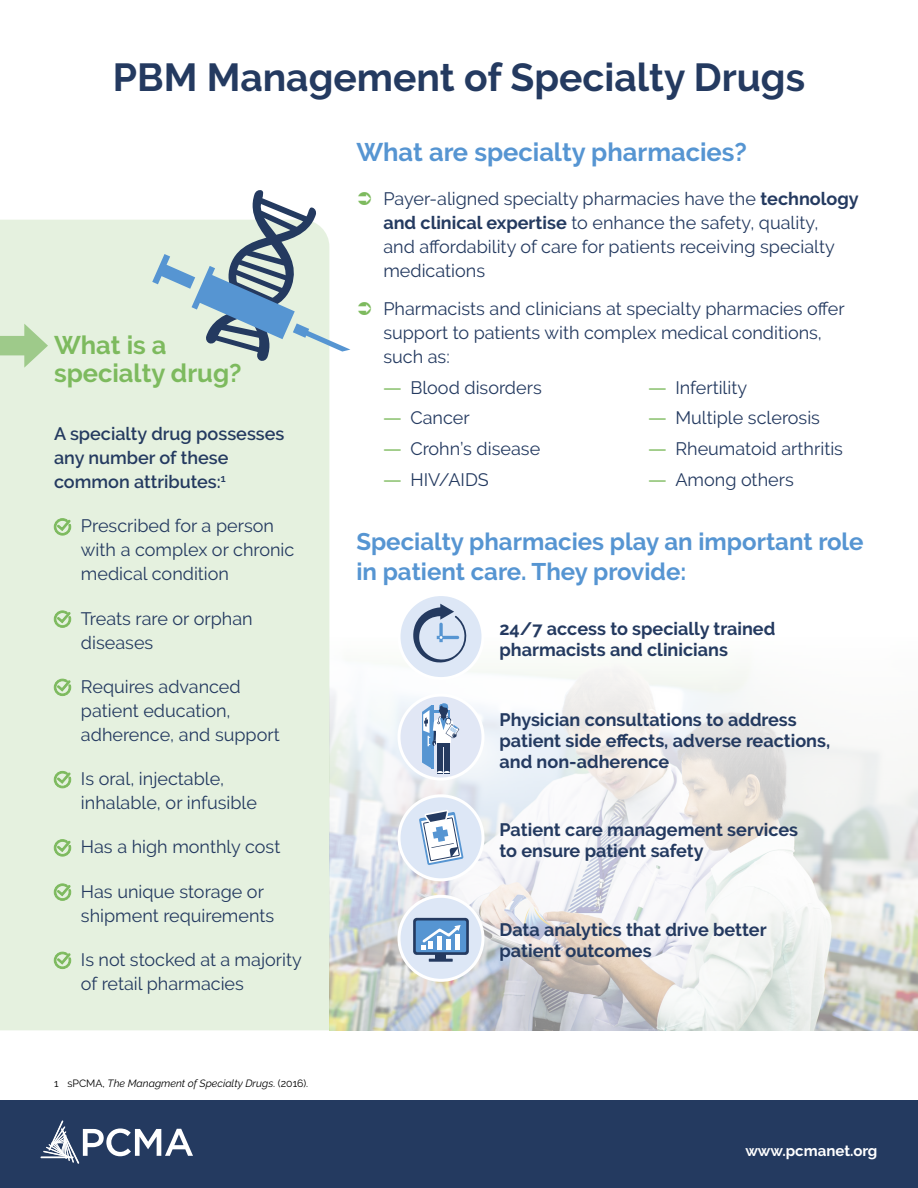
<style>
.page{position:relative;width:918px;height:1188px;background:#fff}
.page>*{position:absolute;margin:0;border:0;box-sizing:border-box;transform-origin:0 0}
.t1{font:700 39px "Raleway";color:#243a60}
.t2{font:700 25.5px "Raleway";color:#5695d2}
.t3{font:700 25.5px/28.5px "Raleway";color:#7dba5e}
.t4{font:700 24px/30px "Raleway";color:#5695d2}
.t5{font:18px/24px "Raleway";color:#243a60}
.t6{font:700 18px/21px "Raleway";color:#243a60}
.t7{font:600 18px/24px "Raleway";color:#243a60}
.t8{font:700 15px "Raleway";color:#fff}
.t9{font:italic 10.5px "Raleway";color:#000}
.s1{font-style:normal}
.s2{font-weight:700}
.s3{font-family:"Open Sans";color:#7dba5e}
</style>
<div class="page">
<div style="left:0;top:1100px;width:918px;height:88px;background:#243a60"></div>
<hr style="left:40px;top:1156px;width:34px;height:2px;background:#fff">
<svg style="left:43px;top:1120px;width:150px;height:44px"></svg>
<img style="left:329px;top:635px;width:589px;height:395px">
<div style="left:0;top:220px;width:329px;height:810px;background:#e5f1df"></div>
<svg style="left:54px;top:518px;width:17px;height:18px"></svg>
<svg style="left:54px;top:610px;width:17px;height:18px"></svg>
<svg style="left:54px;top:679px;width:17px;height:17px"></svg>
<svg style="left:54px;top:771px;width:17px;height:17px"></svg>
<svg style="left:54px;top:839px;width:17px;height:18px"></svg>
<svg style="left:54px;top:883px;width:17px;height:18px"></svg>
<svg style="left:54px;top:952px;width:17px;height:17px"></svg>
<div style="left:0;top:336px;width:34px;height:19px;background:#9eca8a"></div>
<svg style="left:24px;top:324px;width:24px;height:44px"></svg>
<div style="left:399px;top:595px;width:84px;height:84px;background:#dde7f6;border-radius:50%"></div>
<div style="left:398px;top:593px;width:86px;height:87px;border:3px solid #fff;border-radius:50%"></div>
<svg style="left:413px;top:604px;width:54px;height:59px"></svg>
<div style="left:399px;top:796px;width:84px;height:84px;background:#dde7f6;border-radius:50%"></div>
<div style="left:398px;top:794px;width:86px;height:87px;border:3px solid #fff;border-radius:50%"></div>
<svg style="left:419px;top:810px;width:45px;height:55px"></svg>
<div style="left:399px;top:896px;width:84px;height:84px;background:#dde7f6;border-radius:50%"></div>
<div style="left:398px;top:895px;width:86px;height:87px;border:3px solid #fff;border-radius:50%"></div>
<svg style="left:413px;top:918px;width:56px;height:37px"></svg>
<div style="left:416px;top:921px;width:50px;height:31px;background:#5695d2;border-radius:2px"></div>
<div style="left:436px;top:954px;width:10px;height:5px;background:#243a60"></div>
<hr style="left:429px;top:959px;width:24px;height:3px;background:#243a60">
<svg style="left:421px;top:925px;width:40px;height:24px"></svg>
<div style="left:399px;top:695px;width:84px;height:84px;background:#e1e7f5;border-radius:50%"></div>
<div style="left:398px;top:694px;width:86px;height:87px;border:3px solid #fff;border-radius:50%"></div>
<svg style="left:422px;top:703px;width:37px;height:71px"></svg>
<svg style="left:152px;top:190px;width:198px;height:172px"></svg>
<h1 class="t1" style="left:113px;top:55px;width:694px">PBM Management of Specialty Drugs</h1>
<h2 class="t3" style="left:54px;top:331px;width:189px">What is a specialty drug?</h2>
<p class="t7" style="left:54px;top:422px;width:232px">A specialty drug possesses any number of these common attributes:<sup>1</sup></p>
<p class="t5" style="left:81px;top:514px;width:215px">Prescribed for a person with a complex or chronic medical condition</p>
<p class="t5" style="left:81px;top:606px;width:173px">Treats rare or orphan diseases</p>
<p class="t5" style="left:81px;top:674px;width:200px">Requires advanced patient education, adherence, and support</p>
<p class="t5" style="left:81px;top:767px;width:178px">Is oral, injectable, inhalable, or infusible</p>
<p class="t5" style="left:81px;top:835px;width:201px">Has a high monthly cost</p>
<p class="t5" style="left:81px;top:879px;width:195px">Has unique storage or shipment requirements</p>
<p class="t5" style="left:81px;top:947px;width:222px">Is not stocked at a majority of retail pharmacies</p>
<p class="t9" style="left:54px;top:1077px;width:256px"><span class="s1">1 sPCMA,</span> The Managment of Specialty Drugs<span class="s1">. (2016).</span></p>
<h2 class="t2" style="left:356px;top:138px;width:392px">What are specialty pharmacies?</h2>
<p class="t5" style="left:383px;top:187px;width:477px">Payer-aligned specialty pharmacies have the <span class="s2">technology and clinical expertise</span> to enhance the safety, quality,<br>and affordability of care for patients receiving specialty medications</p>
<p class="t5" style="left:383px;top:297px;width:463px">Pharmacists and clinicians at specialty pharmacies offer support to patients with complex medical conditions, such as:</p>
<p class="t5" style="left:383px;top:375px;width:160px"><span class="s3">—</span> Blood disorders</p>
<p class="t5" style="left:383px;top:406px;width:88px"><span class="s3">—</span> Cancer</p>
<p class="t5" style="left:383px;top:437px;width:158px"><span class="s3">—</span> Crohn’s disease</p>
<p class="t5" style="left:383px;top:467px;width:107px"><span class="s3">—</span> HIV/AIDS</p>
<p class="t5" style="left:648px;top:375px;width:100px"><span class="s3">—</span> Infertility</p>
<p class="t5" style="left:648px;top:406px;width:173px"><span class="s3">—</span> Multiple sclerosis</p>
<p class="t5" style="left:648px;top:437px;width:196px"><span class="s3">—</span> Rheumatoid arthritis</p>
<p class="t5" style="left:648px;top:467px;width:147px"><span class="s3">—</span> Among others</p>
<h3 class="t4" style="left:356px;top:526px;width:509px">Specialty pharmacies play an important role in patient care. They provide:</h3>
<p class="t6" style="left:500px;top:618px;width:277px">24/7 access to specially trained pharmacists and clinicians</p>
<p class="t6" style="left:500px;top:710px;width:332px">Physician consultations to address patient side effects, adverse reactions, and non-adherence</p>
<p class="t6" style="left:500px;top:819px;width:300px">Patient care management services to ensure patient safety</p>
<p class="t6" style="left:500px;top:920px;width:269px">Data analytics that drive better patient outcomes</p>
<p class="t8" style="left:745px;top:1142px;width:134px">www.pcmanet.org</p>
</div>
